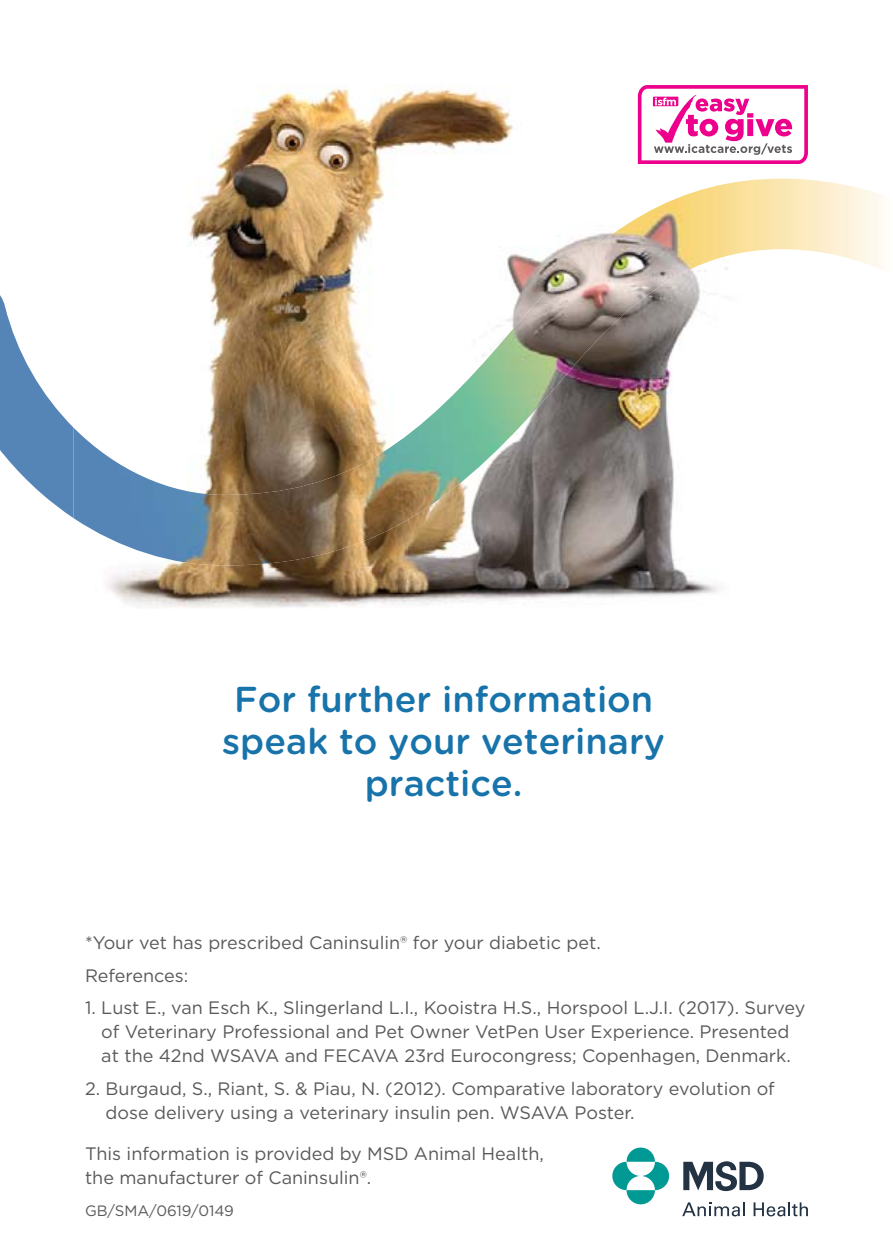
<style>
.page{position:relative;width:893px;height:1259px;background:#fff}
.page>*{position:absolute;margin:0;border:0;box-sizing:border-box;transform-origin:0 0}
.t1{font:500 36px/42px "Gotham Rounded";color:#1773aa;text-align:center}
.t2{font:18px/24px "Gotham";color:#58595b}
.t3{font:15px "Gotham";color:#58595b}
</style>
<div class="page">
<img style="left:0;top:179px;width:884px;height:339px">
<svg style="left:612px;top:1147px;width:57px;height:57px"></svg>
<svg style="left:683px;top:1161px;width:81px;height:30px"></svg>
<svg style="left:754px;top:1202px;width:54px;height:14px"></svg>
<svg style="left:682px;top:1202px;width:63px;height:14px"></svg>
<img style="left:107px;top:88px;width:687px;height:520px">
<img style="left:74px;top:179px;width:720px;height:386px">
<svg style="left:638px;top:85px;width:170px;height:79px"></svg>
<h1 class="t1" style="left:222px;top:678px;width:444px">For further information speak to your veterinary practice.</h1>
<p class="t2" style="left:85px;top:928px;width:517px;line-height:32.4px">*Your vet has prescribed Caninsulin® for your diabetic pet.<br>References:</p>
<p class="t2" style="left:85px;top:997px;width:722px;text-align:center">1. Lust E., van Esch K., Slingerland L.I., Kooistra H.S., Horspool L.J.I. (2017). Survey of Veterinary Professional and Pet Owner VetPen User Experience. Presented<br>at the 42nd WSAVA and FECAVA 23rd Eurocongress; Copenhagen, Denmark.</p>
<p class="t2" style="left:106px;top:1077px;width:671px;text-indent:-21px">2. Burgaud, S., Riant, S. &amp; Piau, N. (2012). Comparative laboratory evolution of dose delivery using a veterinary insulin pen. WSAVA Poster.</p>
<p class="t2" style="left:85px;top:1142px;width:460px">This information is provided by MSD Animal Health, the manufacturer of Caninsulin®.</p>
<p class="t3" style="left:85px;top:1204px;width:150px">GB/SMA/0619/0149</p>
</div>
